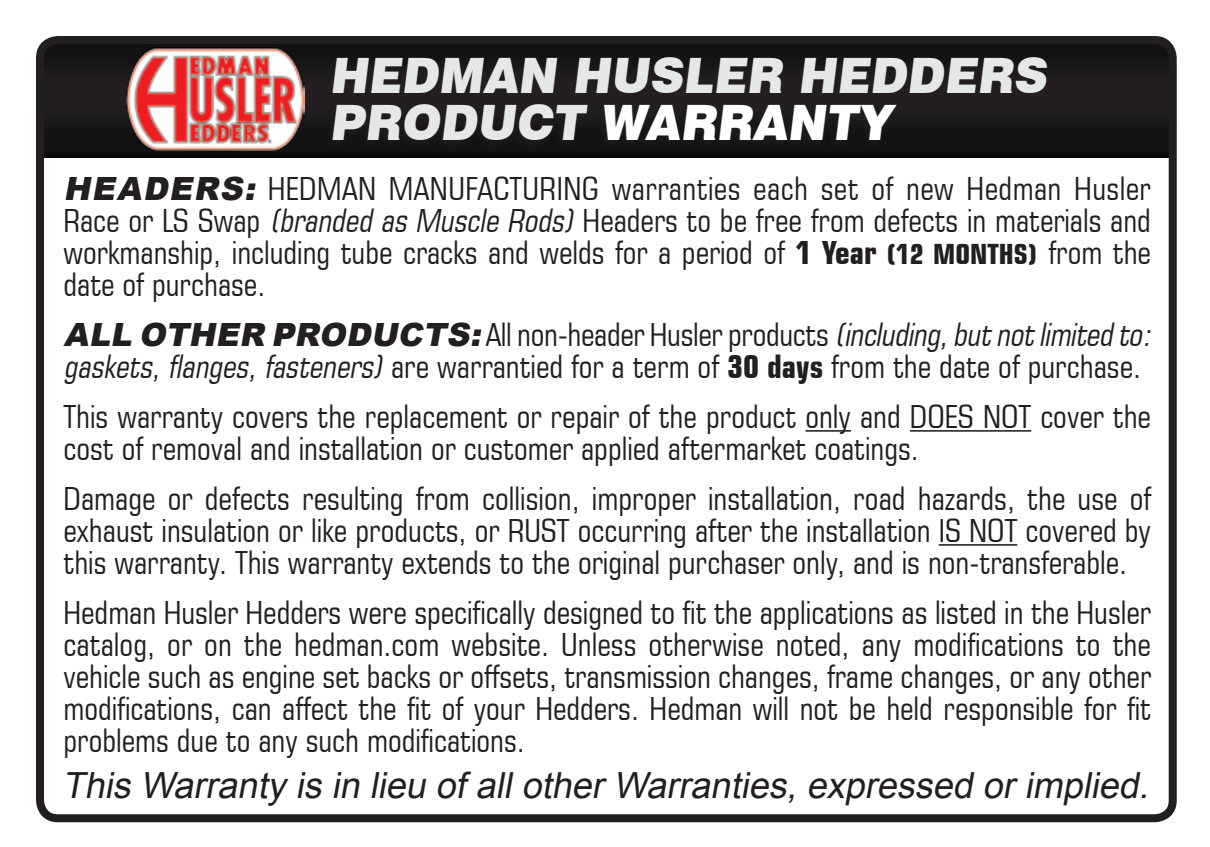
<style>
.page{position:relative;width:1210px;height:847px;background:#fff}
.page>*{position:absolute;margin:0;border:0;box-sizing:border-box;transform-origin:0 0}
.t1{font:900 48.8px/47.2px "Swiss 721 BT";color:#e6e7e9}
.t2{font:900 48.8px "Swiss 721 BT";color:#fff}
.t3{font:italic 36px "Arial";color:#231f20}
.t4{font:condensed 32px/32px "Square 721 BT";color:#231f20;text-align:justify}
.s1{color:#fff}
.s2{font-family:"Arial MT Black";font-style:italic;font-stretch:normal}
.s3{font-style:italic}
.s4{font-weight:700}
.s5{font-weight:700;font-size:28px}
</style>
<div class="page">
<div style="left:40px;top:40px;width:1132px;height:120px;background:#231f20;opacity:.87"></div>
<div style="left:36px;top:36px;width:1140px;height:786px;border:8px solid #231f20;border-radius:18px"></div>
<hr style="left:805px;top:430px;width:46px;height:2px;background:#231f20">
<hr style="left:910px;top:430px;width:121px;height:2px;background:#231f20">
<hr style="left:938px;top:544px;width:79px;height:2px;background:#231f20">
<div style="left:323px;top:56px;width:729px;height:98px;background:#231f20"></div>
<img style="left:126px;top:48px;width:178px;height:102px">
<h1 class="t1" style="left:330px;top:51px;width:725px">HEDMAN HUSLER HEDDERS<br>PRODUCT <span class="s1">WARRANT</span></h1>
<h1 class="t2" style="left:857px;top:93px;width:44px">Y</h1>
<p class="t4" style="left:63px;top:172px;width:1089px"><span class="s2">HEADERS:</span> HEDMAN MANUFACTURING warranties each set of new Hedman Husler Race or LS Swap <span class="s3">(branded as Muscle Rods)</span> Headers to be free from defects in materials and workmanship, including tube cracks and welds for a period of <span class="s4">1 Year</span> <span class="s5">(12 MONTHS)</span> from the date of purchase.</p>
<p class="t4" style="left:63px;top:318px;width:1095px"><span class="s2">ALL OTHER PRODUCTS:</span> A l l n o n - h e a d e r H u s l e r p r o d u c t s <span class="s3">(including,butnotlimited to: gaskets,flanges,fasteners)</span>are warrantied for a term of <span class="s4">30 days</span> from the date of purchase.</p>
<p class="t4" style="left:63px;top:400px;width:1089px">This warranty covers the replacement or repair of the product only and DOES NOT cover the cost of removal and installation or customer applied aftermarket coatings.</p>
<p class="t4" style="left:63px;top:482px;width:1089px">Damage or defects resulting from collision, improper installation, road hazards, the use of exhaust insulation or like products, or RUST occurring after the installation IS NOT covered by this warranty. This warranty extends to the original purchaser only, and is non-transferable.</p>
<p class="t4" style="left:63px;top:596px;width:1089px">Hedman Husler Hedders were specifically designed to fit the applications as listed in the Husler catalog, or on the hedman.com website. Unless otherwise noted, any modifications to the vehicle such as engine set backs or offsets, transmission changes, frame changes, or any other modifications, can affect the fit of your Hedders. Hedman will not be held responsible for fit problems due to any such modifications.</p>
<p class="t3" style="left:63px;top:762px;width:1096px">This Warranty is in lieu ofallotherWarranties,expressed orimplied.</p>
</div>
